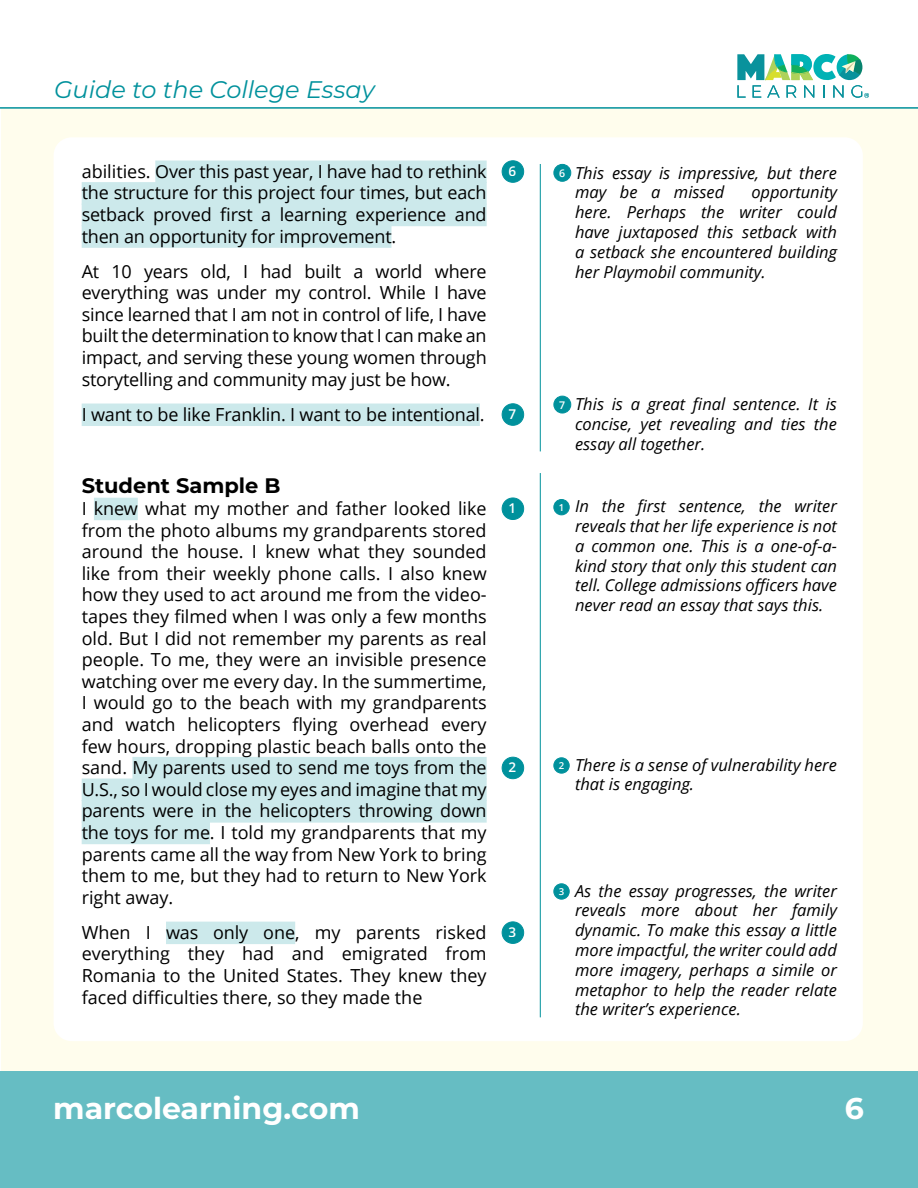
<style>
.page{position:relative;width:918px;height:1188px;background:#fff}
.page>*{position:absolute;margin:0;border:0;box-sizing:border-box;transform-origin:0 0}
.t1{font:700 30px "Montserrat";color:#fff}
.t2{font:italic 24px "Montserrat";color:#00919c}
.t3{font:700 21px "Montserrat";color:#000}
.t4{font:18px/21.6px "Open Sans";letter-spacing:-.01em;color:#000;text-align:justify}
.t5{font:italic 16.5px/19.8px "Open Sans";color:#000;text-align:justify}
.t6{font:600 13.5px "Open Sans";color:#fff}
.s1{font-weight:600;font-style:normal;font-size:10.5px;color:#fff}
.s2{font-weight:600;font-style:normal;font-size:9.6px;color:#fff}
</style>
<div class="page">
<div style="left:1px;top:108px;width:917px;height:963px;background:#fffded"></div>
<svg style="left:737px;top:54px;width:132px;height:44px"></svg>
<hr style="left:0;top:107px;width:918px;height:2px;background:#00919c">
<div style="left:0;top:1071px;width:918px;height:117px;background:#66bdc3"></div>
<div style="left:54px;top:137px;width:809px;height:904px;background:#fff;border-radius:18px"></div>
<div style="left:155px;top:161px;width:332px;height:22px;background:#cce9eb"></div>
<div style="left:82px;top:182px;width:405px;height:23px;background:#cce9eb"></div>
<div style="left:82px;top:204px;width:405px;height:22px;background:#cce9eb"></div>
<div style="left:82px;top:225px;width:309px;height:23px;background:#cce9eb"></div>
<div style="left:82px;top:404px;width:398px;height:22px;background:#cce9eb"></div>
<div style="left:502px;top:161px;width:22px;height:21px;background:#00919c;border-radius:50%"></div>
<div style="left:502px;top:160px;width:22px;height:23px;border:1px solid #00919c;border-radius:50%"></div>
<div style="left:502px;top:404px;width:22px;height:21px;background:#00919c;border-radius:50%"></div>
<div style="left:502px;top:403px;width:22px;height:23px;border:1px solid #00919c;border-radius:50%"></div>
<hr style="left:540px;top:164px;width:1px;height:287px;background:#00919c">
<div style="left:554px;top:164px;width:17px;height:17px;background:#00919c;border-radius:50%"></div>
<div style="left:554px;top:164px;width:17px;height:18px;border:1px solid #00919c;border-radius:50%"></div>
<div style="left:554px;top:396px;width:17px;height:17px;background:#00919c;border-radius:50%"></div>
<div style="left:554px;top:396px;width:17px;height:17px;border:1px solid #00919c;border-radius:50%"></div>
<div style="left:94px;top:498px;width:44px;height:22px;background:#cce9eb"></div>
<div style="left:132px;top:757px;width:355px;height:22px;background:#cce9eb"></div>
<div style="left:82px;top:779px;width:405px;height:22px;background:#cce9eb"></div>
<div style="left:82px;top:800px;width:405px;height:23px;background:#cce9eb"></div>
<div style="left:82px;top:822px;width:128px;height:22px;background:#cce9eb"></div>
<div style="left:166px;top:922px;width:129px;height:22px;background:#cce9eb"></div>
<div style="left:502px;top:498px;width:22px;height:22px;background:#00919c;border-radius:50%"></div>
<div style="left:502px;top:497px;width:22px;height:23px;border:1px solid #00919c;border-radius:50%"></div>
<div style="left:502px;top:757px;width:22px;height:22px;background:#00919c;border-radius:50%"></div>
<div style="left:502px;top:757px;width:22px;height:22px;border:1px solid #00919c;border-radius:50%"></div>
<div style="left:502px;top:922px;width:22px;height:21px;background:#00919c;border-radius:50%"></div>
<div style="left:502px;top:921px;width:22px;height:23px;border:1px solid #00919c;border-radius:50%"></div>
<hr style="left:540px;top:473px;width:1px;height:544px;background:#00919c">
<div style="left:554px;top:499px;width:15px;height:16px;background:#00919c;border-radius:50%"></div>
<div style="left:554px;top:499px;width:16px;height:16px;border:1px solid #00919c;border-radius:50%"></div>
<div style="left:554px;top:758px;width:15px;height:15px;background:#00919c;border-radius:50%"></div>
<div style="left:554px;top:757px;width:16px;height:17px;border:1px solid #00919c;border-radius:50%"></div>
<div style="left:554px;top:884px;width:15px;height:15px;background:#00919c;border-radius:50%"></div>
<div style="left:554px;top:883px;width:16px;height:17px;border:1px solid #00919c;border-radius:50%"></div>
<h2 class="t2" style="left:54px;top:73px;width:322px">Guide to the College Essay</h2>
<p class="t4" style="left:82px;top:160px;width:407px">abilities. Over this past year, I have had to rethink the structure for this project four times, but each setback proved first a learning experience and then an opportunity for improvement.</p>
<p class="t4" style="left:82px;top:260px;width:407px">At 10 years old, I had built a world where everything was under my control. While I have since learned that I am not in control of life, I have built the determination to know that I can make an impact, and serving these young women through storytelling and community may just be how.</p>
<p class="t4" style="left:82px;top:403px;width:405px">I want to be like Franklin. I want to be intentional.</p>
<p class="t6" style="left:508px;top:162px;width:9px">6</p>
<p class="t6" style="left:508px;top:405px;width:9px">7</p>
<p class="t3" style="left:82px;top:471px;width:200px">Student Sample B</p>
<p class="t4" style="left:82px;top:497px;width:407px">I knew what my mother and father looked like from the photo albums my grandparents stored around the house. I knew what they sounded like from their weekly phone calls. I also knew how they used to act around me from the video&shy;tapes they filmed when I was only a few months old. But I did not remember my parents as real people. To me, they were an invisible presence watching over me every day. In the summertime, I would go to the beach with my grandparents and watch helicopters flying overhead every few hours, dropping plastic beach balls onto the sand. My parents used to send me toys from the U.S., so I would close my eyes and imagine that my parents were in the helicopters throwing down the toys for me. I told my grandparents that my parents came all the way from New York to bring them to me, but they had to return to New York right away.</p>
<p class="t4" style="left:82px;top:921px;width:407px">When I was only one, my parents risked everything they had and emigrated from Romania to the United States. They knew they faced difficulties there, so they made the</p>
<p class="t6" style="left:508px;top:499px;width:9px">1</p>
<p class="t6" style="left:508px;top:758px;width:9px">2</p>
<p class="t6" style="left:508px;top:923px;width:9px">3</p>
<p class="t5" style="left:575px;top:162px;width:263px;text-indent:-16px"><span class="s1">6</span> This essay is impressive, but there may be a missed</p>
<p class="t5" style="left:575px;top:182px;width:263px;text-indent:176px">opportunity here. Perhaps the writer could have juxtaposed this setback with a setback she encountered building her Playmobil community.</p>
<p class="t5" style="left:575px;top:394px;width:263px;text-indent:-16px"><span class="s1">7</span> This is a great final sentence. It is concise, yet revealing and ties the essay all together.</p>
<p class="t5" style="left:575px;top:496px;width:263px;text-indent:-16px"><span class="s2">1</span> In the first sentence, the writer reveals that her life experience is not a common one. This is a one-of-a&shy;kind story that only this student can tell. College admissions officers have never read an essay that says this.</p>
<p class="t5" style="left:575px;top:754px;width:263px;text-indent:-16px"><span class="s2">2</span> There is a sense of vulnerability here that is engaging.</p>
<p class="t5" style="left:575px;top:880px;width:263px;text-indent:-16px"><span class="s2">3</span> As the essay progresses, the writer reveals more about her family dynamic. To make this essay a little more impactful, the writer could add more imagery, perhaps a simile or metaphor to help the reader relate the writer’s experience.</p>
<h1 class="t1" style="left:53px;top:1087px;width:308px">marcolearning.com</h1>
<h1 class="t1" style="left:845px;top:1087px;width:21px">6</h1>
</div>
